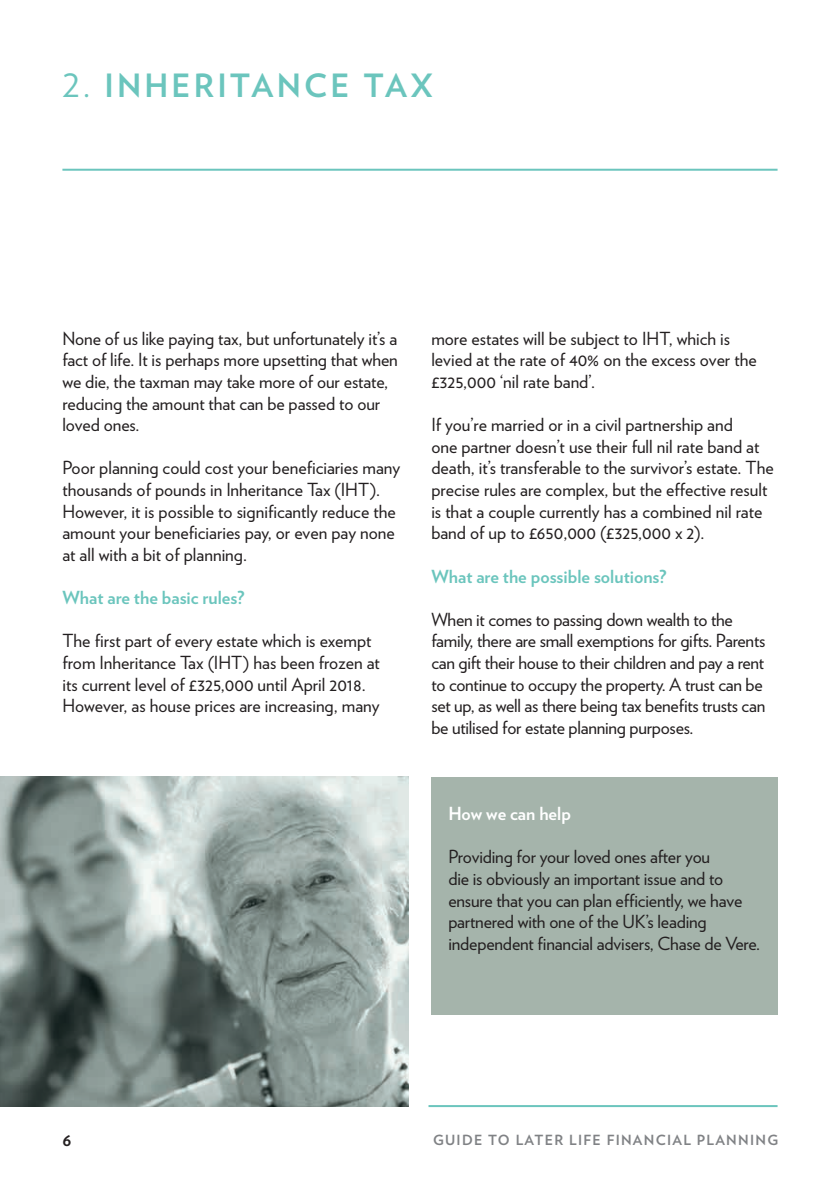
<style>
.page{position:relative;width:840px;height:1191px;background:#fff}
.page>*{position:absolute;margin:0;border:0;box-sizing:border-box;transform-origin:0 0}
.FBS_headline{font:700 32px "Verlag";letter-spacing:.1em;color:#6bc5bd}
.FBS_body_copy{font:18px/21.6px "Verlag";letter-spacing:-.005em;color:#231f20}
.FBS_body_copy_bold{font:700 18px "Verlag";color:#6bc5bd}
.FBS_body_copy_bold-2{font:700 18px "Verlag";color:#fff}
.t1{font:700 18px "Verlag";color:#231f20}
.FBS_Running_footer{font:700 14px "Verlag";letter-spacing:.09em;color:#808285}
.s1{font-weight:400}
</style>
<div class="page">
<img style="left:0;top:777px;width:408px;height:329px">
<hr style="left:428px;top:1105px;width:349px;height:2px;background:#6bc5bd">
<hr style="left:62px;top:169px;width:715px;height:2px;background:#6bc5bd">
<div style="left:431px;top:777px;width:346px;height:237px;background:#a5b4ab"></div>
<p class="FBS_headline" style="left:62px;top:60px;width:372px"><span class="s1">2.</span> INHERITANCE TAX</p>
<p class="FBS_body_copy" style="left:62px;top:327px;width:337px">None of us like paying tax, but unfortunately it’s a fact of life. It is perhaps more upsetting that when we die, the taxman may take more of our estate, reducing the amount that can be passed to our loved ones.</p>
<p class="FBS_body_copy" style="left:62px;top:456px;width:339px">Poor planning could cost your beneficiaries many thousands of pounds in Inheritance Tax (IHT).<br>However, it is possible to significantly reduce the amount your beneficiaries pay, or even pay none at all with a bit of planning.</p>
<p class="FBS_body_copy_bold" style="left:62px;top:583px;width:183px">What are the basic rules?</p>
<p class="FBS_body_copy" style="left:62px;top:629px;width:319px">The first part of every estate which is exempt from Inheritance Tax (IHT) has been frozen at its current level of £325,000 until April 2018.<br>However, as house prices are increasing, many</p>
<p class="FBS_body_copy" style="left:431px;top:327px;width:327px">more estates will be subject to IHT, which is levied at the rate of 40% on the excess over the £325,000 ‘nil rate band’.</p>
<p class="FBS_body_copy" style="left:431px;top:413px;width:344px">If you’re married or in a civil partnership and<br>one partner doesn’t use their full nil rate band at death, it’s transferable to the survivor’s estate. The precise rules are complex, but the effective result is that a couple currently has a combined nil rate band of up to £650,000 (£325,000 x 2).</p>
<p class="FBS_body_copy_bold" style="left:431px;top:562px;width:237px">What are the possible solutions?</p>
<p class="FBS_body_copy" style="left:431px;top:607px;width:335px">When it comes to passing down wealth to the family, there are small exemptions for gifts. Parents can gift their house to their children and pay a rent to continue to occupy the property. A trust can be set up, as well as there being tax benefits trusts can be utilised for estate planning purposes.</p>
<p class="FBS_body_copy_bold-2" style="left:448px;top:799px;width:124px">How we can help</p>
<p class="FBS_body_copy" style="left:448px;top:845px;width:313px">Providing for your loved ones after you<br>die is obviously an important issue and to ensure that you can plan efficiently, we have partnered with one of the UK’s leading independent financial advisers, Chase de Vere.</p>
<p class="t1" style="left:62px;top:1124px;width:11px">6</p>
<p class="FBS_Running_footer" style="left:433px;top:1129px;width:346px">GUIDE TO LATER LIFE FINANCIAL PLANNING</p>
</div>
